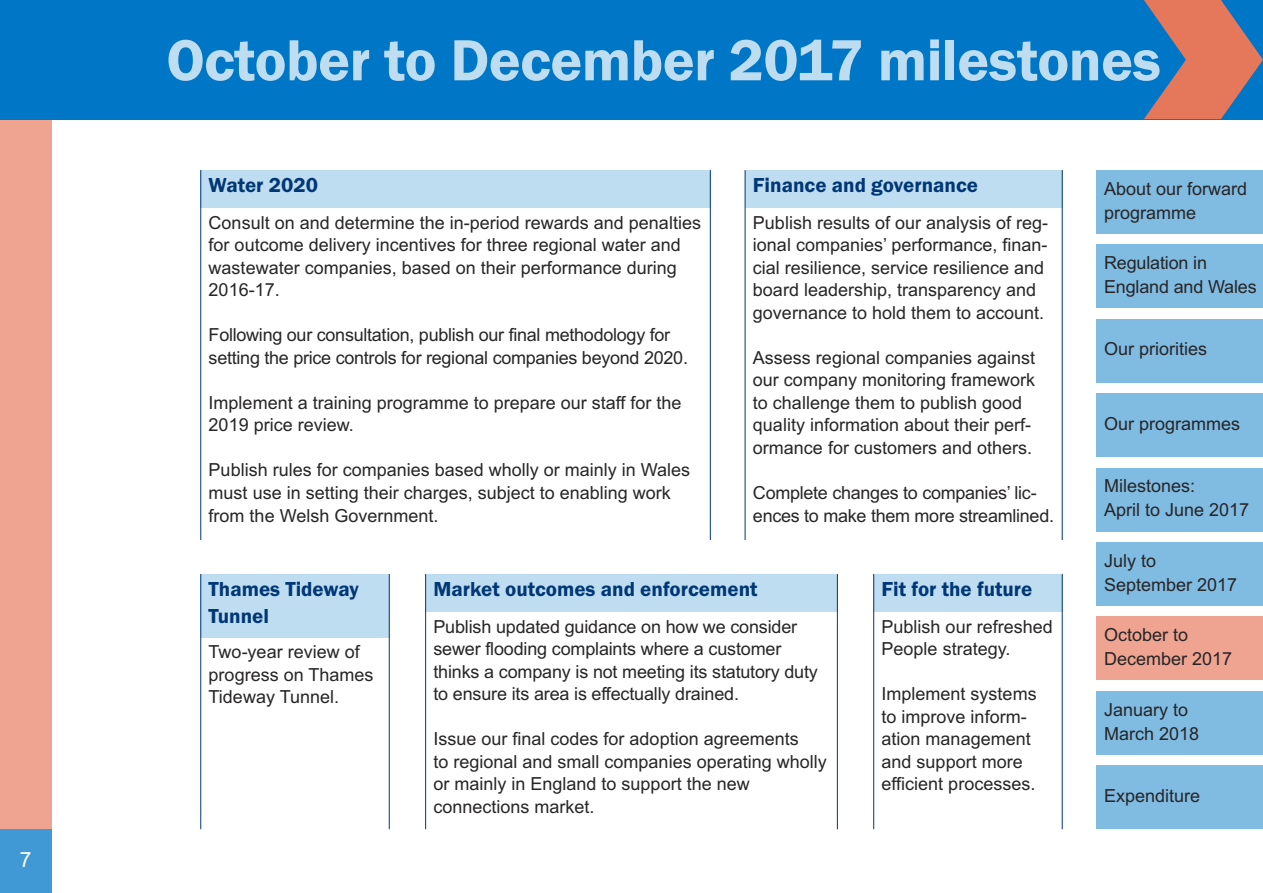
<style>
.page{position:relative;width:1263px;height:893px;background:#fff}
.page>*{position:absolute;margin:0;border:0;box-sizing:border-box;transform-origin:0 0}
.t1{font:600 60px "Franklin Gothic";letter-spacing:-.01em;color:#bfddf1}
.t2{font:600 21px/27px "Franklin Gothic";color:#003775}
.t3{font:21px "Arial";color:#fff}
.t4{font:18px/22.5px "Arial";color:#272526}
</style>
<div class="page">
<div style="left:0;top:0;width:51px;height:893px;background:#eea491"></div>
<div style="left:0;top:0;width:1263px;height:119px;background:#0077c6"></div>
<div style="left:1096px;top:170px;width:167px;height:64px;background:#80bbe2"></div>
<div style="left:1096px;top:244px;width:167px;height:64px;background:#80bbe2"></div>
<div style="left:1096px;top:319px;width:167px;height:64px;background:#80bbe2"></div>
<div style="left:1096px;top:393px;width:167px;height:64px;background:#80bbe2"></div>
<div style="left:1096px;top:468px;width:167px;height:63px;background:#80bbe2"></div>
<div style="left:1096px;top:542px;width:167px;height:64px;background:#80bbe2"></div>
<div style="left:1096px;top:617px;width:167px;height:63px;background:#eea491"></div>
<div style="left:1096px;top:691px;width:167px;height:64px;background:#80bbe2"></div>
<div style="left:1096px;top:765px;width:167px;height:64px;background:#80bbe2"></div>
<div style="left:0;top:829px;width:51px;height:64px;background:#4099d4"></div>
<div style="left:200px;top:170px;width:511px;height:38px;background:#bfddf1"></div>
<hr style="left:200px;top:170px;width:1px;height:370px;background:#003775">
<hr style="left:710px;top:170px;width:1px;height:370px;background:#003775">
<div style="left:745px;top:170px;width:317px;height:38px;background:#bfddf1"></div>
<hr style="left:745px;top:170px;width:1px;height:370px;background:#003775">
<hr style="left:1062px;top:170px;width:1px;height:370px;background:#003775">
<div style="left:425px;top:574px;width:413px;height:38px;background:#bfddf1"></div>
<hr style="left:425px;top:574px;width:1px;height:255px;background:#003775">
<hr style="left:837px;top:574px;width:1px;height:255px;background:#003775">
<div style="left:873px;top:574px;width:189px;height:38px;background:#bfddf1"></div>
<hr style="left:873px;top:574px;width:1px;height:255px;background:#003775">
<hr style="left:1062px;top:574px;width:1px;height:255px;background:#003775">
<div style="left:200px;top:574px;width:190px;height:64px;background:#bfddf1"></div>
<hr style="left:200px;top:574px;width:1px;height:255px;background:#003775">
<hr style="left:389px;top:574px;width:1px;height:255px;background:#003775">
<svg style="left:1144px;top:0;width:119px;height:119px"></svg>
<p class="t3" style="left:20px;top:847px;width:13px">7</p>
<h1 class="t1" style="left:166px;top:24px;width:996px">October to December 2017 milestones</h1>
<p class="t2" style="left:209px;top:172px;width:111px">Water 2020</p>
<p class="t4" style="left:209px;top:211px;width:494px">Consult on and determine the in-period rewards and penalties for outcome delivery incentives for three regional water and wastewater companies, based on their performance during 2016-17.</p>
<p class="t4" style="left:209px;top:324px;width:481px">Following our consultation, publish our final methodology for setting the price controls for regional companies beyond 2020.</p>
<p class="t4" style="left:209px;top:391px;width:474px">Implement a training programme to prepare our staff for the<br>2019 price review.</p>
<p class="t4" style="left:209px;top:459px;width:483px">Publish rules for companies based wholly or mainly in Wales must use in setting their charges, subject to enabling work from the Welsh Government.</p>
<p class="t2" style="left:753px;top:172px;width:227px">Finance and governance</p>
<p class="t4" style="left:753px;top:211px;width:297px">Publish results of our analysis of reg&shy;ional companies’ performance, finan&shy;cial resilience, service resilience and board leadership, transparency and governance to hold them to account.</p>
<p class="t4" style="left:753px;top:346px;width:284px">Assess regional companies against our company monitoring framework to challenge them to publish good quality information about their perf&shy;ormance for customers and others.</p>
<p class="t4" style="left:753px;top:481px;width:303px">Complete changes to companies’ lic&shy;ences to make them more streamlined.</p>
<p class="t2" style="left:209px;top:575px;width:152px">Thames Tideway<br>Tunnel</p>
<p class="t4" style="left:209px;top:641px;width:166px">Two-year review of progress on Thames<br>Tideway Tunnel.</p>
<p class="t2" style="left:433px;top:575px;width:326px">Market outcomes and enforcement</p>
<p class="t4" style="left:433px;top:615px;width:386px">Publish updated guidance on how we consider sewer flooding complaints where a customer thinks a company is not meeting its statutory duty to ensure its area is effectually drained.</p>
<p class="t4" style="left:433px;top:728px;width:395px">Issue our final codes for adoption agreements<br>to regional and small companies operating wholly or mainly in England to support the new connections market.</p>
<p class="t2" style="left:881px;top:575px;width:152px">Fit for the future</p>
<p class="t4" style="left:881px;top:615px;width:173px">Publish our refreshed<br>People strategy.</p>
<p class="t4" style="left:881px;top:683px;width:157px">Implement systems to improve inform&shy;ation management and support more efficient processes.</p>
<p class="t4" style="left:1104px;top:176px;width:145px;line-height:24px">About our forward programme</p>
<p class="t4" style="left:1104px;top:251px;width:154px;line-height:24px">Regulation in<br>England and Wales</p>
<p class="t4" style="left:1104px;top:338px;width:105px">Our priorities</p>
<p class="t4" style="left:1104px;top:412px;width:138px">Our programmes</p>
<p class="t4" style="left:1104px;top:474px;width:147px;line-height:24px">Milestones:<br>April to June 2017</p>
<p class="t4" style="left:1104px;top:548px;width:135px;line-height:24px">July to<br>September 2017</p>
<p class="t4" style="left:1104px;top:623px;width:130px;line-height:24px">October to<br>December 2017</p>
<p class="t4" style="left:1104px;top:697px;width:97px;line-height:24px">January to<br>March 2018</p>
<p class="t4" style="left:1104px;top:784px;width:98px">Expenditure</p>
</div>
